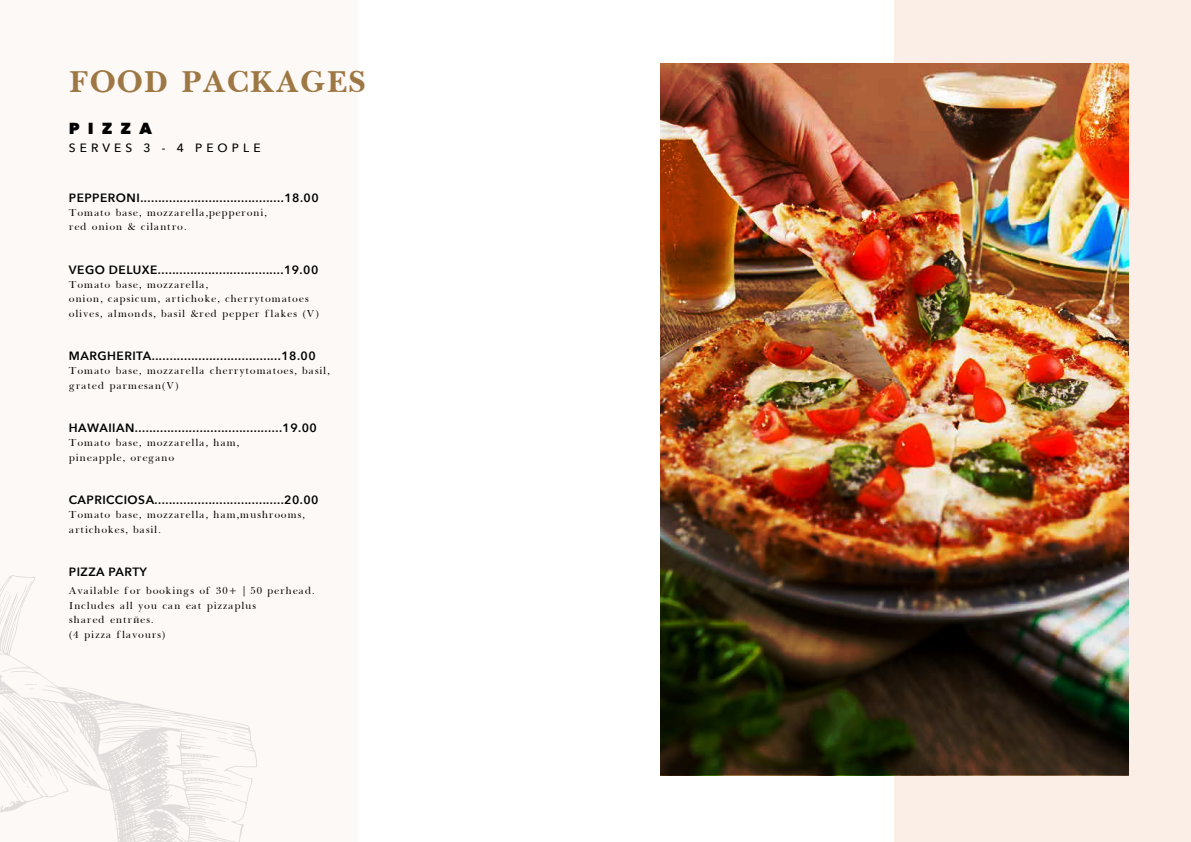
<style>
.page{position:relative;width:1191px;height:842px;background:#fff}
.page>*{position:absolute;margin:0;border:0;box-sizing:border-box;transform-origin:0 0}
.t1{font:700 35.9px "Baskerville";color:#9e7844}
.t2{font:800 16px "Avenir Next";letter-spacing:.5em;color:#000}
.t3{font:300 12px/14.4px "Baskerville";letter-spacing:.04em;color:#000}
.t4{font:600 12px "Avenir Next";letter-spacing:.04em;color:#000}
.t5{font:500 12px "Avenir Next";letter-spacing:.34em;color:#000}
</style>
<div class="page">
<div style="left:0;top:0;width:358px;height:842px;background:#fdf9f6"></div>
<div style="left:894px;top:0;width:297px;height:842px;background:#faeee6"></div>
<svg style="left:0;top:575px;width:257px;height:267px"></svg>
<svg style="left:171px;top:722px;width:75px;height:19px"></svg>
<svg style="left:1px;top:804px;width:8px;height:4px"></svg>
<svg style="left:207px;top:810px;width:15px;height:6px"></svg>
<svg style="left:1px;top:670px;width:7px;height:2px"></svg>
<svg style="left:25px;top:684px;width:12px;height:5px"></svg>
<svg style="left:39px;top:760px;width:5px;height:9px"></svg>
<svg style="left:36px;top:776px;width:3px;height:5px"></svg>
<svg style="left:0;top:705px;width:29px;height:83px"></svg>
<svg style="left:0;top:581px;width:32px;height:71px"></svg>
<svg style="left:117px;top:711px;width:30px;height:2px"></svg>
<svg style="left:101px;top:726px;width:37px;height:18px"></svg>
<svg style="left:136px;top:837px;width:13px;height:3px"></svg>
<img style="left:660px;top:63px;width:468px;height:712px">
<h1 class="t1" style="left:69px;top:64px;width:299px">FOOD PACKAGES</h1>
<h2 class="t2" style="left:69px;top:118px;width:84px">PIZZA</h2>
<p class="t5" style="left:69px;top:138px;width:193px">SERVES 3 - 4 PEOPLE</p>
<p class="t4" style="left:69px;top:187px;width:251px">PEPPERONI........................................18.00</p>
<p class="t3" style="left:69px;top:206px;width:200px">Tomato base, mozzarella,pepperoni, red onion &amp; cilantro.</p>
<p class="t4" style="left:69px;top:259px;width:251px">VEGO DELUXE...................................19.00</p>
<p class="t3" style="left:69px;top:278px;width:251px">Tomato base, mozzarella,<br>onion, capsicum, artichoke, cherrytomatoes olives, almonds, basil &amp;red pepper flakes (V)</p>
<p class="t4" style="left:69px;top:345px;width:248px">MARGHERITA....................................18.00</p>
<p class="t3" style="left:69px;top:364px;width:262px">Tomato base, mozzarella cherrytomatoes, basil, grated parmesan(V)</p>
<p class="t4" style="left:69px;top:417px;width:249px">HAWAIIAN.........................................19.00</p>
<p class="t3" style="left:69px;top:436px;width:172px">Tomato base, mozzarella, ham, pineapple, oregano</p>
<p class="t4" style="left:69px;top:489px;width:251px">CAPRICCIOSA....................................20.00</p>
<p class="t3" style="left:69px;top:508px;width:237px">Tomato base, mozzarella, ham,mushrooms, artichokes, basil.</p>
<p class="t4" style="left:69px;top:561px;width:80px">PIZZA PARTY</p>
<p class="t3" style="left:69px;top:584px;width:247px">Available for bookings of 30+ | 50 perhead.<br>Includes all you can eat pizzaplus<br>shared entrées.<br>(4 pizza flavours)</p>
</div>
